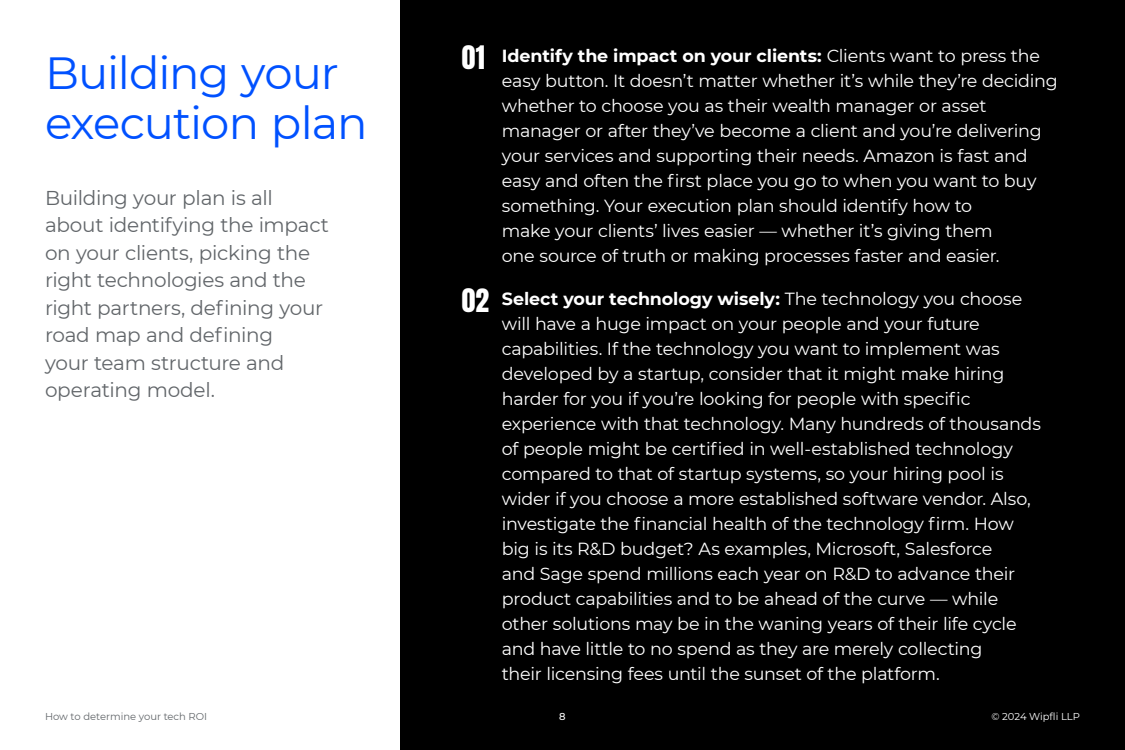
<style>
.page{position:relative;width:1125px;height:750px;background:#fff}
.page>*{position:absolute;margin:0;border:0;box-sizing:border-box;transform-origin:0 0}
.t1{font:45px/50px "Montserrat";letter-spacing:-.025em;color:#0051ff}
.t2{font:27.5px "Anton";color:#fff}
.t3{font:20px/27.5px "Montserrat";letter-spacing:-.015em;color:#62666a}
.t4{font:17.5px/25px "Montserrat";letter-spacing:-.015em;color:#fff}
.t5{font:10px "Montserrat";color:#62666a}
.t6{font:10px "Montserrat";color:#fff}
.t7{font:500 10px "Montserrat";color:#fff}
.s1{font-weight:700}
</style>
<div class="page">
<div style="left:400px;top:0;width:725px;height:750px;background:#000"></div>
<h1 class="t1" style="left:45px;top:46px;width:324px">Building your execution plan</h1>
<p class="t3" style="left:45px;top:183px;width:285px">Building your plan is all about identifying the impact on your clients, picking the right technologies and the right partners, defining your road map and defining<br>your team structure and operating model.</p>
<h2 class="t2" style="left:462px;top:43px;width:25px">01</h2>
<h2 class="t2" style="left:462px;top:287px;width:29px">02</h2>
<p class="t4" style="left:502px;top:43px;width:557px"><span class="s1">Identify the impact on your clients:</span> Clients want to press the easy button. It doesn’t matter whether it’s while they’re deciding whether to choose you as their wealth manager or asset manager or after they’ve become a client and you’re delivering your services and supporting their needs. Amazon is fast and easy and often the first place you go to when you want to buy something. Your execution plan should identify how to<br>make your clients’ lives easier — whether it’s giving them<br>one source of truth or making processes faster and easier.</p>
<p class="t4" style="left:502px;top:285px;width:541px"><span class="s1">Select your technology wisely:</span> The technology you choose will have a huge impact on your people and your future capabilities. If the technology you want to implement was developed by a startup, consider that it might make hiring harder for you if you’re looking for people with specific experience with that technology. Many hundreds of thousands of people might be certified in well-established technology compared to that of startup systems, so your hiring pool is wider if you choose a more established software vendor. Also, investigate the financial health of the technology firm. How big is its R&amp;D budget? As examples, Microsoft, Salesforce<br>and Sage spend millions each year on R&amp;D to advance their product capabilities and to be ahead of the curve — while other solutions may be in the waning years of their life cycle and have little to no spend as they are merely collecting<br>their licensing fees until the sunset of the platform.</p>
<p class="t5" style="left:45px;top:709px;width:164px">How to determine your tech ROI</p>
<p class="t7" style="left:559px;top:709px;width:8px">8</p>
<p class="t6" style="left:992px;top:709px;width:90px">© 2024 Wipfli LLP</p>
</div>
